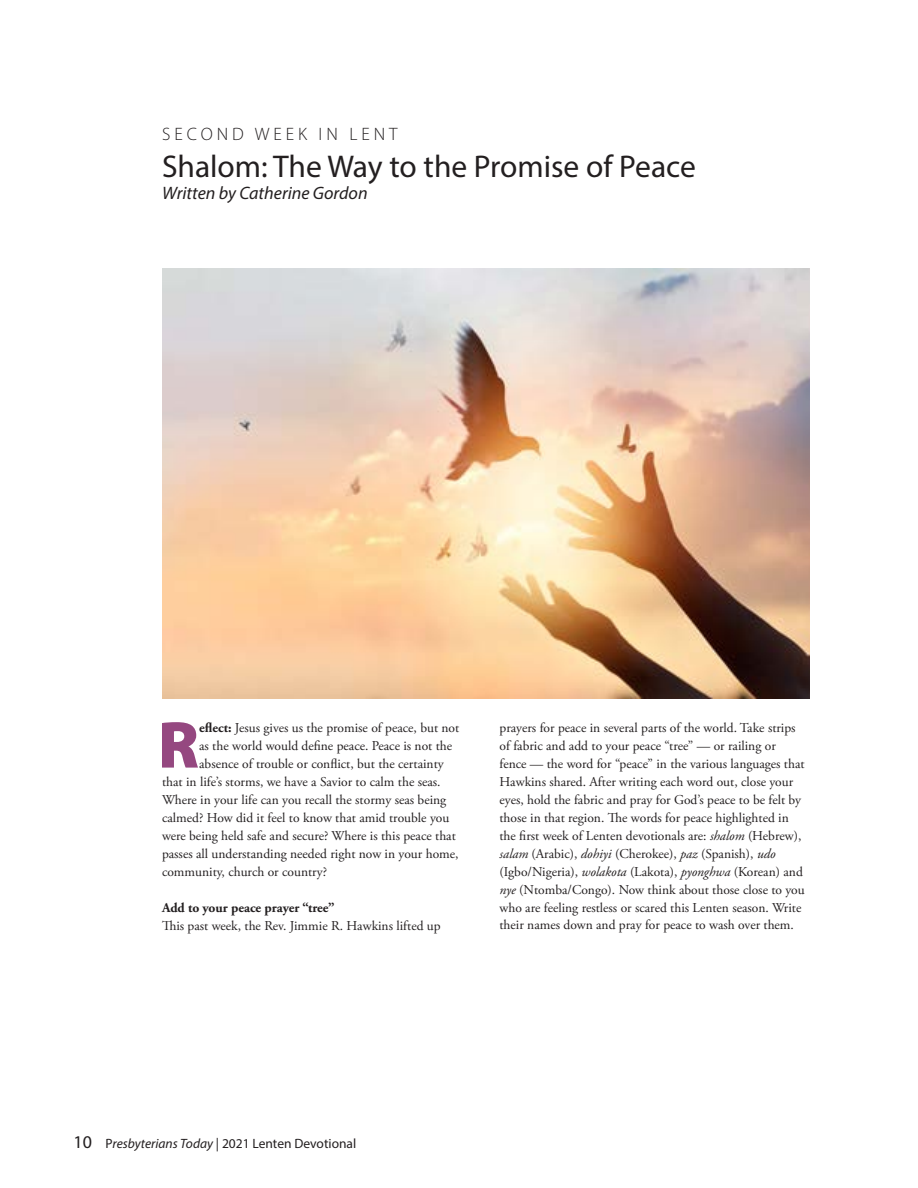
<style>
.page{position:relative;width:918px;height:1188px;background:#fff}
.page>*{position:absolute;margin:0;border:0;box-sizing:border-box;transform-origin:0 0}
.t1{font:900 66.9px "Myriad Pro";color:#954880}
.t2{font:31.5px "Myriad Pro";color:#231f20}
.t3{font:italic 18px "Myriad Pro";color:#231f20}
.t4{font:300 18px "Myriad Pro";letter-spacing:.22em;color:#231f20}
.t5{font:13.5px/18px "Adobe Garamond Pro";color:#231f20}
.t6{font:13.5px "Myriad Pro";color:#231f20}
.t7{font:700 13.5px "Adobe Garamond Pro";color:#231f20}
.s1{font-weight:700}
.s2{font-style:italic}
.s3{font-size:18px}
</style>
<div class="page">
<img style="left:162px;top:268px;width:648px;height:430px">
<h3 class="t4" style="left:162px;top:123px;width:237px">SECOND WEEK IN LENT</h3>
<h2 class="t2" style="left:162px;top:147px;width:535px">Shalom: The Way to the Promise of Peace</h2>
<h3 class="t3" style="left:162px;top:182px;width:207px">Written by Catherine Gordon</h3>
<h1 class="t1" style="left:158px;top:700px;width:43px">R</h1>
<p class="t5" style="left:199px;top:719px;width:262px"><span class="s1">eflect:</span> Jesus gives us the promise of peace, but not</p>
<p class="t5" style="left:199px;top:737px;width:255px">as the world would define peace. Peace is not the</p>
<p class="t5" style="left:199px;top:755px;width:246px">absence of trouble or conflict, but the certainty</p>
<p class="t5" style="left:162px;top:773px;width:280px">that in life’s storms, we have a Savior to calm the seas.</p>
<p class="t5" style="left:162px;top:791px;width:286px">Where in your life can you recall the stormy seas being</p>
<p class="t5" style="left:162px;top:809px;width:289px">calmed? How did it feel to know that amid trouble you</p>
<p class="t5" style="left:162px;top:827px;width:295px">were being held safe and secure? Where is this peace that</p>
<p class="t5" style="left:162px;top:845px;width:298px">passes all understanding needed right now in your home,</p>
<p class="t5" style="left:162px;top:863px;width:167px">community, church or country?</p>
<p class="t7" style="left:162px;top:899px;width:174px">Add to your peace prayer “tree”</p>
<p class="t5" style="left:162px;top:917px;width:280px">This past week, the Rev. Jimmie R. Hawkins lifted up</p>
<p class="t5" style="left:500px;top:719px;width:307px">prayers for peace in several parts of the world. Take strips of fabric and add to your peace “tree” — or railing or fence — the word for “peace” in the various languages that Hawkins shared. After writing each word out, close your eyes, hold the fabric and pray for God’s peace to be felt by those in that region. The words for peace highlighted in the first week of Lenten devotionals are: <span class="s2">shalom</span> (Hebrew), <span class="s2">salam</span> (Arabic), <span class="s2">dohiyi</span> (Cherokee), <span class="s2">paz</span> (Spanish), <span class="s2">udo </span>(Igbo/Nigeria), <span class="s2">wolakota</span> (Lakota), <span class="s2">pyonghwa</span> (Korean) and <span class="s2">nye</span> (Ntomba/Congo). Now think about those close to you who are feeling restless or scared this Lenten season. Write their names down and pray for peace to wash over them.</p>
<p class="t6" style="left:73px;top:1135px;width:284px"><span class="s3">10</span> P<span class="s2">resbyterians Today</span> | 2021 Lenten Devotional</p>
</div>
